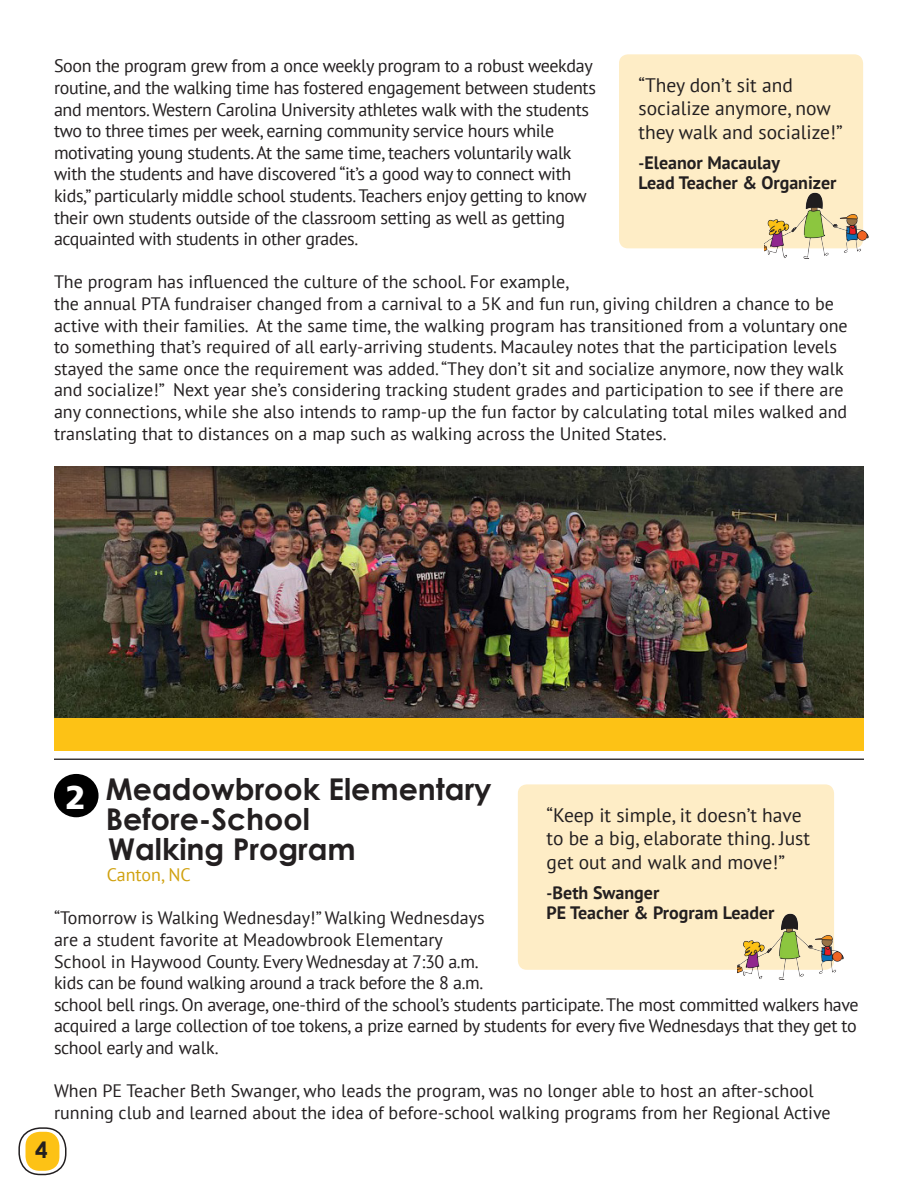
<style>
.page{position:relative;width:918px;height:1188px;background:#fff}
.page>*{position:absolute;margin:0;border:0;box-sizing:border-box;transform-origin:0 0}
.t1{font:900 33px "Frutiger";color:#fff}
.t2{font:700 30px/30px "Century Gothic";color:#231f20}
.t3{font:700 22.5px "Century Gothic";color:#231f20}
.t4{font:19.5px/23.4px "PT Sans";color:#231f20}
.t5{font:18px/21.6px "PT Sans";letter-spacing:-.01em;color:#231f20}
.t6{font:700 18px "PT Sans";color:#231f20}
.t7{font:18px "PT Sans";color:#d0a10f}
.s1{font-size:16.5px}
</style>
<div class="page">
<div style="left:23px;top:1130px;width:39px;height:43px;background:#fdc215;border-radius:17px"></div>
<div style="left:21px;top:1127px;width:43px;height:48px;border:4px solid #fff;border-radius:17px"></div>
<div style="left:18px;top:1127px;width:49px;height:48px;border:2px solid #231f20;border-radius:21px"></div>
<div style="left:54px;top:774px;width:45px;height:43px;background:#000;border-radius:50%"></div>
<img style="left:54px;top:467px;width:810px;height:251px">
<div style="left:54px;top:718px;width:810px;height:33px;background:#fdc215"></div>
<hr style="left:54px;top:759px;width:810px;height:1px;background:#231f20">
<div style="left:518px;top:784px;width:316px;height:186px;background:#feedc6;border-radius:9px"></div>
<img style="left:738px;top:913px;width:106px;height:67px">
<div style="left:619px;top:54px;width:244px;height:194px;background:#feedc6;border-radius:9px"></div>
<img style="left:764px;top:192px;width:105px;height:67px">
<p class="t5" style="left:54px;top:55px;width:543px">Soon the program grew from a once weekly program to a robust weekday routine, and the walking time has fostered engagement between students and mentors. Western Carolina University athletes walk with the students two to three times per week, earning community service hours while motivating young students. At the same time, teachers voluntarily walk with the students and have discovered “it’s a good way to connect with kids,” particularly middle school students. Teachers enjoy getting to know their own students outside of the classroom setting as well as getting acquainted with students in other grades.</p>
<p class="t5" style="left:54px;top:271px;width:795px">The program has influenced the culture of the school. For example,<br>the annual PTA fundraiser changed from a carnival to a 5K and fun run, giving children a chance to be active with their families. At the same time, the walking program has transitioned from a voluntary one to something that’s required of all early-arriving students. Macauley notes that the participation levels stayed the same once the requirement was added. “They don’t sit and socialize anymore, now they walk and socialize!” Next year she’s considering tracking student grades and participation to see if there are any connections, while she also intends to ramp-up the fun factor by calculating total miles walked and translating that to distances on a map such as walking across the United States.</p>
<p class="t4" style="left:638px;top:73px;width:206px">“They don’t sit and socialize anymore, now they walk and socialize!”</p>
<p class="t6" style="left:638px;top:150px;width:143px"><span class="s1">-</span>Eleanor Macaulay</p>
<p class="t6" style="left:638px;top:171px;width:200px">Lead Teacher &amp; Organizer</p>
<p class="t2" style="left:106px;top:772px;width:387px">Meadowbrook Elementary<br>Before-School</p>
<p class="t2" style="left:108px;top:832px;width:249px">Walking Program</p>
<p class="t7" style="left:107px;top:863px;width:85px">Canton, NC</p>
<p class="t5" style="left:54px;top:907px;width:806px">“Tomorrow is Walking Wednesday!” Walking Wednesdays<br>are a student favorite at Meadowbrook Elementary<br>School in Haywood County. Every Wednesday at 7:30 a.m.<br>kids can be found walking around a track before the 8 a.m.<br>school bell rings. On average, one-third of the school’s students participate. The most committed walkers have acquired a large collection of toe tokens, a prize earned by students for every five Wednesdays that they get to school early and walk.</p>
<p class="t5" style="left:54px;top:1080px;width:778px">When PE Teacher Beth Swanger, who leads the program, was no longer able to host an after-school running club and learned about the idea of before-school walking programs from her Regional Active</p>
<p class="t1" style="left:66px;top:777px;width:22px">2</p>
<p class="t4" style="left:547px;top:803px;width:265px">“Keep it simple, it doesn’t have to be a big, elaborate thing. Just get out and walk and move!”</p>
<p class="t6" style="left:547px;top:881px;width:114px"><span class="s1">-</span>Beth Swanger</p>
<p class="t6" style="left:547px;top:901px;width:229px">PE Teacher &amp; Program Leader</p>
<p class="t3" style="left:35px;top:1132px;width:14px">4</p>
</div>
